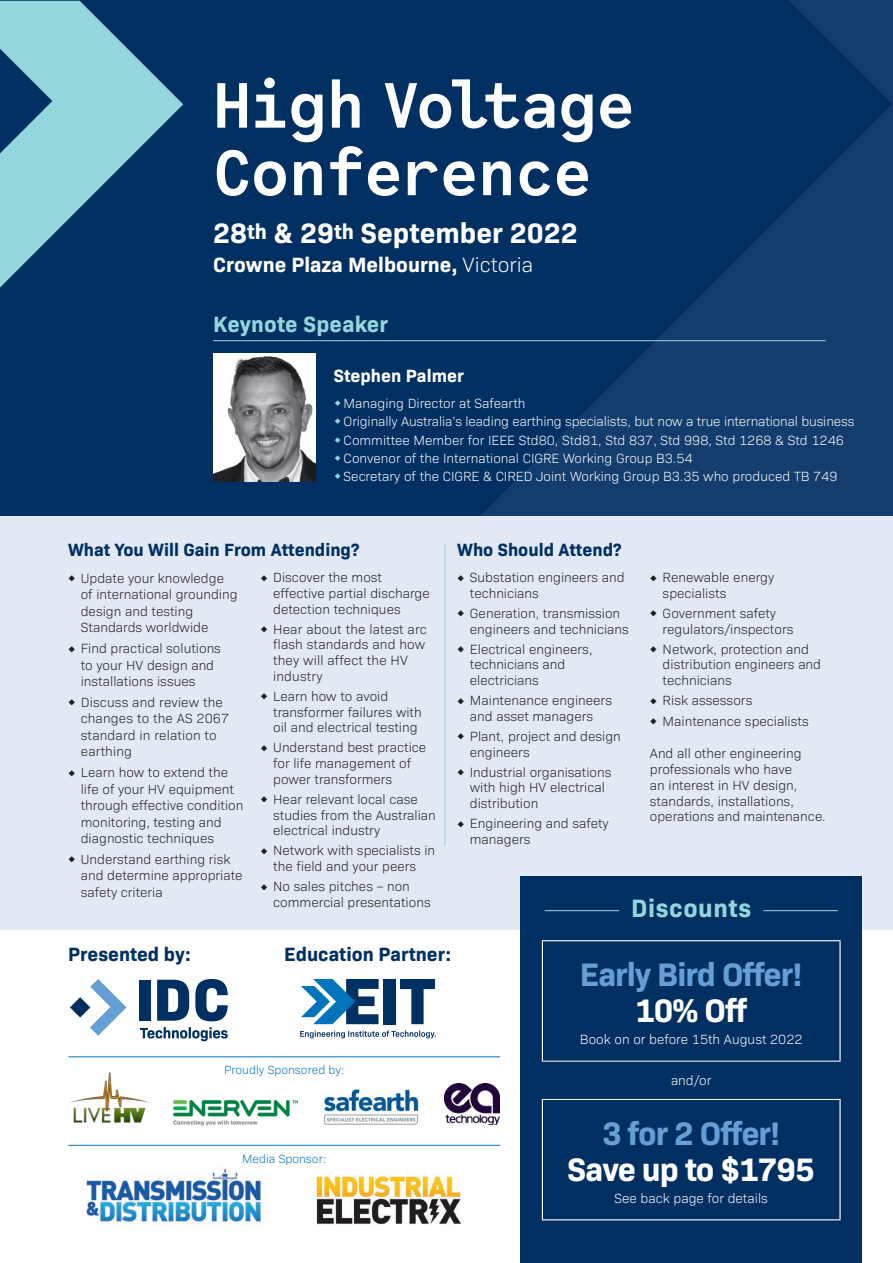
<style>
.page{position:relative;width:893px;height:1263px;background:#fff}
.page>*{position:absolute;margin:0;border:0;box-sizing:border-box;transform-origin:0 0}
.t1{font:700 67.5px/67.5px "Code Saver";color:#fff}
.t2{font:700 33px "Bio Sans W04";letter-spacing:-.03em;color:#669fd5}
.t3{font:700 33px "Bio Sans W04";letter-spacing:-.03em;color:#fff}
.t4{font:700 28.5px "Bio Sans W04";color:#fff}
.t5{font:700 25.5px "Bio Sans W04";letter-spacing:.02em;color:#93d6dc}
.t6{font:700 22.5px "Bio Sans W04";letter-spacing:.005em;color:#93d6dc}
.t7{font:700 21px "Bio Sans W04";color:#fff}
.t8{font:700 19.5px "Bio Sans W04";color:#003062}
.t9{font:700 18px "Bio Sans W04";color:#003062}
.t10{font:700 18px "Bio Sans W04";color:#fff}
.Bullets_1{font:300 13.5px/15.8px "Bio Sans W04";color:#231f20}
.t11{font:300 13.5px "Bio Sans W04";color:#fff}
.t12{font:300 12px "Bio Sans W04";color:#0174bc}
.s1{font-weight:300}
</style>
<div class="page">
<div style="left:0;top:516px;width:893px;height:413px;background:#e2e9f5"></div>
<svg style="left:0;top:0;width:892px;height:516px;background:#043364"></svg>
<div style="left:520px;top:876px;width:342px;height:387px;background:#003062"></div>
<hr style="left:545px;top:910px;width:74px;height:1px;background:#93d6dc">
<hr style="left:763px;top:910px;width:75px;height:1px;background:#93d6dc">
<hr style="left:542px;top:940px;width:299px;height:1px;background:#fff">
<hr style="left:542px;top:941px;width:1px;height:120px;background:#fff">
<hr style="left:839px;top:941px;width:2px;height:120px;background:#fff">
<hr style="left:542px;top:1100px;width:1px;height:119px;background:#fff">
<hr style="left:839px;top:1100px;width:2px;height:119px;background:#fff">
<hr style="left:542px;top:1219px;width:299px;height:1px;background:#fff">
<hr style="left:542px;top:1061px;width:299px;height:1px;background:#fff">
<hr style="left:542px;top:1099px;width:299px;height:1px;background:#fff">
<svg style="left:0;top:1px;width:183px;height:287px;background:#4b85a0"></svg>
<img style="left:214px;top:353px;width:102px;height:128px">
<hr style="left:213px;top:340px;width:613px;height:1px;background:#93d6dc">
<hr style="left:68px;top:1056px;width:432px;height:1px;background:#0174bc">
<svg style="left:70px;top:979px;width:57px;height:57px"></svg>
<div style="left:140px;top:980px;width:11px;height:41px;background:#003062"></div>
<svg style="left:157px;top:980px;width:32px;height:41px"></svg>
<svg style="left:195px;top:979px;width:33px;height:42px"></svg>
<svg style="left:140px;top:1027px;width:88px;height:14px"></svg>
<div style="left:383px;top:979px;width:12px;height:45px;background:#003062"></div>
<svg style="left:400px;top:979px;width:35px;height:45px"></svg>
<svg style="left:301px;top:979px;width:78px;height:45px"></svg>
<svg style="left:300px;top:1030px;width:136px;height:8px"></svg>
<hr style="left:445px;top:544px;width:1px;height:302px;background:#93d6dc">
<img style="left:323px;top:1088px;width:96px;height:37px">
<img style="left:86px;top:1169px;width:176px;height:56px">
<img style="left:69px;top:1072px;width:81px;height:51px">
<hr style="left:68px;top:1145px;width:432px;height:1px;background:#0174bc">
<img style="left:445px;top:1084px;width:55px;height:40px">
<img style="left:174px;top:1100px;width:124px;height:25px">
<img style="left:316px;top:1175px;width:145px;height:50px">
<svg style="left:335px;top:400px;width:5px;height:6px"></svg>
<svg style="left:335px;top:418px;width:5px;height:6px"></svg>
<svg style="left:335px;top:437px;width:5px;height:5px"></svg>
<svg style="left:335px;top:455px;width:5px;height:6px"></svg>
<svg style="left:335px;top:474px;width:5px;height:5px"></svg>
<p class="t1" style="left:213px;top:70px;width:423px">High Voltage<br>Conference</p>
<p class="t4" style="left:213px;top:212px;width:366px">28<sup>th</sup> &amp; 29<sup>th</sup> September 2022</p>
<p class="t7" style="left:213px;top:249px;width:321px">Crowne Plaza Melbourne, <span class="s1">Victoria</span></p>
<h1 class="t6" style="left:213px;top:307px;width:176px">Keynote Speaker</h1>
<h2 class="t10" style="left:334px;top:362px;width:131px">Stephen Palmer</h2>
<p class="t11" style="left:344px;top:393px;width:183px">Managing Director at Safearth</p>
<p class="t11" style="left:344px;top:412px;width:512px">Originally Australia’s leading earthing specialists, but now a true international business</p>
<p class="t11" style="left:344px;top:430px;width:502px">Committee Member for IEEE Std80, Std81, Std 837, Std 998, Std 1268 &amp; Std 1246</p>
<p class="t11" style="left:344px;top:449px;width:350px">Convenor of the International CIGRE Working Group B3.54</p>
<p class="t11" style="left:344px;top:467px;width:495px">Secretary of the CIGRE &amp; CIRED Joint Working Group B3.35 who produced TB 749</p>
<h2 class="t9" style="left:68px;top:536px;width:293px">What You Will Gain From Attending?</h2>
<p class="Bullets_1" style="left:81px;top:569px;width:158px;line-height:16.5px;text-indent:-13px">◆ Update your knowledge of international grounding design and testing<br>Standards worldwide</p>
<p class="Bullets_1" style="left:81px;top:639px;width:142px;line-height:16.5px;text-indent:-13px">◆ Find practical solutions to your HV design and installations issues</p>
<p class="Bullets_1" style="left:81px;top:693px;width:150px;line-height:16.5px;text-indent:-13px">◆ Discuss and review the changes to the AS 2067 standard in relation to earthing</p>
<p class="Bullets_1" style="left:81px;top:763px;width:164px;line-height:16.5px;text-indent:-13px">◆ Learn how to extend the life of your HV equipment through effective condition monitoring, testing and diagnostic techniques</p>
<p class="Bullets_1" style="left:81px;top:850px;width:163px;line-height:16.5px;text-indent:-13px">◆ Understand earthing risk and determine appropriate safety criteria</p>
<p class="Bullets_1" style="left:273px;top:569px;width:158px;text-indent:-13px">◆ Discover the most effective partial discharge detection techniques</p>
<p class="Bullets_1" style="left:273px;top:620px;width:155px;text-indent:-13px">◆ Hear about the latest arc flash standards and how they will affect the HV industry</p>
<p class="Bullets_1" style="left:273px;top:687px;width:150px;text-indent:-13px">◆ Learn how to avoid transformer failures with oil and electrical testing</p>
<p class="Bullets_1" style="left:273px;top:739px;width:155px;text-indent:-13px">◆ Understand best practice for life management of power transformers</p>
<p class="Bullets_1" style="left:273px;top:790px;width:164px;text-indent:-13px">◆ Hear relevant local case studies from the Australian electrical industry</p>
<p class="Bullets_1" style="left:260px;top:842px;width:176px;text-align:center">◆ Network with specialists in the field and your peers</p>
<p class="Bullets_1" style="left:273px;top:878px;width:159px;text-indent:-13px">◆ No sales pitches – non commercial presentations</p>
<h2 class="t9" style="left:457px;top:536px;width:166px">Who Should Attend?</h2>
<p class="Bullets_1" style="left:470px;top:569px;width:156px;text-indent:-13px">◆ Substation engineers and technicians</p>
<p class="Bullets_1" style="left:470px;top:604px;width:161px;text-indent:-13px">◆ Generation, transmission engineers and technicians</p>
<p class="Bullets_1" style="left:470px;top:640px;width:124px;text-indent:-13px">◆ Electrical engineers, technicians and electricians</p>
<p class="Bullets_1" style="left:457px;top:692px;width:156px;text-align:center">◆ Maintenance engineers and asset managers</p>
<p class="Bullets_1" style="left:470px;top:727px;width:153px;text-indent:-13px">◆ Plant, project and design engineers</p>
<p class="Bullets_1" style="left:470px;top:763px;width:143px;text-indent:-13px">◆ Industrial organisations with high HV electrical distribution</p>
<p class="Bullets_1" style="left:470px;top:815px;width:140px;text-indent:-13px">◆ Engineering and safety managers</p>
<p class="Bullets_1" style="left:663px;top:569px;width:113px;text-indent:-13px">◆ Renewable energy specialists</p>
<p class="Bullets_1" style="left:663px;top:604px;width:132px;text-indent:-13px">◆ Government safety regulators/inspectors</p>
<p class="Bullets_1" style="left:663px;top:640px;width:160px;text-indent:-13px">◆ Network, protection and distribution engineers and technicians</p>
<p class="Bullets_1" style="left:650px;top:692px;width:104px">◆ Risk assessors</p>
<p class="Bullets_1" style="left:650px;top:712px;width:160px">◆ Maintenance specialists</p>
<p class="Bullets_1" style="left:650px;top:745px;width:177px">And all other engineering professionals who have<br>an interest in HV design, standards, installations, operations and maintenance.</p>
<h1 class="t5" style="left:631px;top:889px;width:121px">Discounts</h1>
<h2 class="t8" style="left:68px;top:939px;width:124px">Presented by:</h2>
<h2 class="t8" style="left:284px;top:939px;width:168px">Education Partner:</h2>
<p class="t12" style="left:224px;top:1061px;width:122px">Proudly Sponsored by:</p>
<p class="t12" style="left:242px;top:1150px;width:85px">Media Sponsor:</p>
<p class="t2" style="left:580px;top:949px;width:224px">Early Bird Offer!</p>
<p class="t3" style="left:635px;top:985px;width:113px">10% Off</p>
<p class="t11" style="left:580px;top:1030px;width:224px">Book on or before 15th August 2022</p>
<p class="t11" style="left:671px;top:1071px;width:42px">and/or</p>
<p class="t2" style="left:602px;top:1108px;width:180px">3 for 2 Offer!</p>
<p class="t3" style="left:567px;top:1144px;width:249px">Save up to $1795</p>
<p class="t11" style="left:614px;top:1188px;width:155px">See back page for details</p>
</div>
